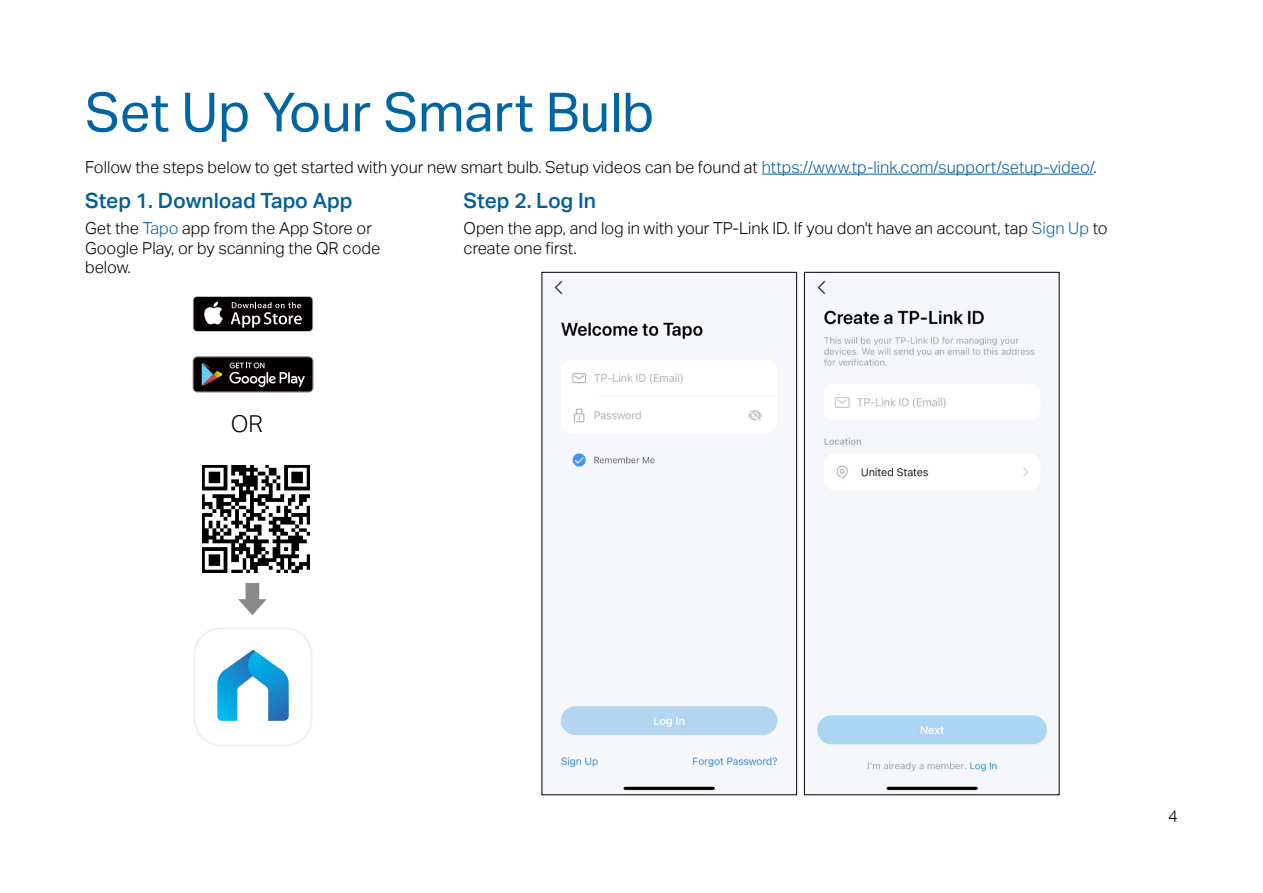
<style>
.page{position:relative;width:1263px;height:893px;background:#fff}
.page>*{position:absolute;margin:0;border:0;box-sizing:border-box;transform-origin:0 0}
.t1{font:54px "TP Link Aktiv Regular";color:#0065a1}
.t2{font:23.4px "TP Link Aktiv Light";color:#000}
.t3{font:21px "TP Link Aktiv Medium";color:#005f96}
.t4{font:16.5px/19.8px "TP Link Aktiv Light";color:#000}
.s1{color:#005f96}
.s2{color:#0065a1}
</style>
<div class="page">
<svg style="left:193px;top:296px;width:120px;height:36px"></svg>
<div style="left:194px;top:297px;width:118px;height:34px;background:#040000;border-radius:3px"></div>
<svg style="left:204px;top:302px;width:19px;height:22px"></svg>
<svg style="left:231px;top:302px;width:71px;height:26px"></svg>
<svg style="left:193px;top:357px;width:120px;height:35px;background:#292626"></svg>
<svg style="left:194px;top:628px;width:118px;height:118px"></svg>
<svg style="left:238px;top:583px;width:29px;height:32px"></svg>
<img style="left:202px;top:465px;width:108px;height:108px">
<img style="left:554px;top:280px;width:224px;height:511px">
<div style="left:542px;top:272px;width:255px;height:523px;border:1px solid #000"></div>
<img style="left:812px;top:279px;width:236px;height:514px">
<div style="left:804px;top:272px;width:255px;height:523px;border:1px solid #000"></div>
<hr style="left:762px;top:174px;width:332px;height:1px;background:#005f96">
<h1 class="t1" style="left:85px;top:81px;width:571px">Set Up Your Smart Bulb</h1>
<p class="t4" style="left:85px;top:157px;width:1013px">Follow the steps below to get started with your new smart bulb. Setup videos can be found at <span class="s1">https://www.tp-link.com/support/setup-video/</span>.</p>
<p class="t3" style="left:85px;top:189px;width:269px">Step 1. Download Tapo App</p>
<p class="t4" style="left:85px;top:218px;width:297px">Get the <span class="s1">Tapo</span> app from the App Store or<br>Google Play, or by scanning the QR code below.</p>
<h2 class="t2" style="left:231px;top:409px;width:34px">OR</h2>
<p class="t3" style="left:463px;top:189px;width:134px">Step 2. Log In</p>
<p class="t4" style="left:463px;top:218px;width:646px">Open the app, and log in with your TP-Link ID. If you don't have an account, tap <span class="s2">Sign Up</span> to create one first.</p>
<p class="t4" style="left:1168px;top:806px;width:11px">4</p>
</div>
